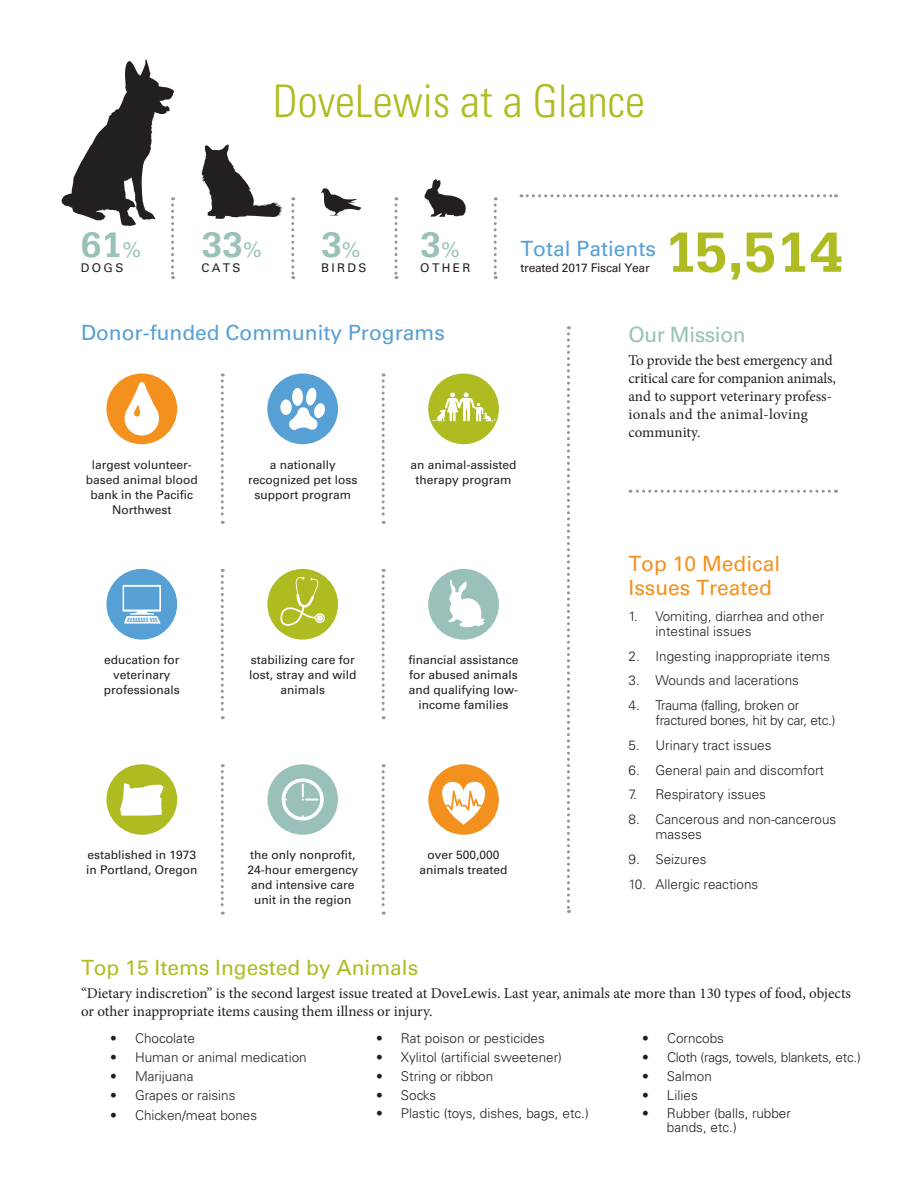
<style>
.page{position:relative;width:918px;height:1188px;background:#fff}
.page>*{position:absolute;margin:0;border:0;box-sizing:border-box;transform-origin:0 0}
.Body_Copy_-_NEW__201{font:700 60px "Serifa";color:#aebc21}
.Body_Copy_-_NEW__201-2{font:300 condensed 45px "Univers";color:#aebc21}
.Body_Copy_-_NEW__201-3{font:700 37.5px "Serifa";color:#99c1b9}
.Body_Copy_-_NEW__201-4{font:21px "Univers";color:#56a0d5}
.Body_Copy_-_NEW__201-5{font:21px "Univers";color:#aebc21}
.Body_Copy_-_NEW__201-6{font:21px/24px "Univers";color:#f4901d}
.Body_Copy_-_NEW__201-7{font:21px "Univers";letter-spacing:-.02em;color:#99c1b9}
.Body_Copy_-_NEW__201-8{font:15px/18px "Minion Pro";letter-spacing:-.005em;color:#231f20}
.Body_Copy_Uni_-_NEW{font:300 13.5px/15px "Univers";color:#231f20}
.Body_Copy_Uni_-_NEW-2{font:300 13.5px/15px "Univers";letter-spacing:-.02em;color:#231f20}
.Body_Copy_-_NEW__201-9{font:12px/15px "Univers";color:#231f20;text-align:center}
.Body_Copy_-_NEW__201-10{font:12px "Univers";letter-spacing:-.02em;color:#231f20}
</style>
<div class="page">
<svg style="left:521px;top:194px;width:315px;height:3px"></svg>
<svg style="left:61px;top:59px;width:113px;height:220px"></svg>
<svg style="left:382px;top:374px;width:3px;height:150px"></svg>
<svg style="left:630px;top:490px;width:199px;height:3px"></svg>
<svg style="left:567px;top:326px;width:3px;height:587px"></svg>
<svg style="left:382px;top:569px;width:3px;height:150px"></svg>
<svg style="left:382px;top:764px;width:3px;height:151px"></svg>
<svg style="left:221px;top:374px;width:3px;height:150px"></svg>
<svg style="left:221px;top:569px;width:3px;height:150px"></svg>
<svg style="left:221px;top:764px;width:3px;height:151px"></svg>
<svg style="left:291px;top:197px;width:3px;height:82px"></svg>
<svg style="left:394px;top:197px;width:3px;height:82px"></svg>
<svg style="left:494px;top:197px;width:3px;height:82px"></svg>
<svg style="left:321px;top:188px;width:41px;height:28px"></svg>
<svg style="left:425px;top:179px;width:41px;height:38px"></svg>
<svg style="left:201px;top:144px;width:82px;height:75px"></svg>
<div style="left:106px;top:374px;width:71px;height:70px;background:#f4901d;border-radius:50%"></div>
<svg style="left:124px;top:382px;width:35px;height:54px"></svg>
<div style="left:267px;top:374px;width:71px;height:70px;background:#56a0d5;border-radius:50%"></div>
<div style="left:280px;top:399px;width:12px;height:16px;background:#fff;border-radius:50%"></div>
<svg style="left:289px;top:387px;width:36px;height:43px"></svg>
<div style="left:428px;top:374px;width:71px;height:70px;background:#aebc21;border-radius:50%"></div>
<svg style="left:432px;top:393px;width:63px;height:28px"></svg>
<div style="left:106px;top:569px;width:71px;height:71px;background:#56a0d5;border-radius:50%"></div>
<svg style="left:123px;top:585px;width:38px;height:39px"></svg>
<div style="left:267px;top:569px;width:71px;height:71px;background:#aebc21;border-radius:50%"></div>
<svg style="left:280px;top:577px;width:45px;height:49px"></svg>
<div style="left:428px;top:569px;width:71px;height:71px;background:#99c1b9;border-radius:50%"></div>
<svg style="left:448px;top:579px;width:37px;height:48px"></svg>
<div style="left:106px;top:764px;width:71px;height:71px;background:#aebc21;border-radius:50%"></div>
<svg style="left:120px;top:783px;width:43px;height:33px"></svg>
<div style="left:267px;top:764px;width:71px;height:71px;background:#99c1b9;border-radius:50%"></div>
<svg style="left:281px;top:778px;width:43px;height:43px"></svg>
<div style="left:428px;top:764px;width:71px;height:71px;background:#f4901d;border-radius:50%"></div>
<svg style="left:442px;top:782px;width:43px;height:43px"></svg>
<p class="Body_Copy_-_NEW__201-2" style="left:273px;top:74px;width:374px">DoveLewis at a Glance</p>
<p class="Body_Copy_-_NEW__201-3" style="left:81px;top:223px;width:43px">61</p>
<p class="Body_Copy_-_NEW__201-9" style="left:81px;top:261px;width:44px">DOGS</p>
<p class="Body_Copy_-_NEW__201-7" style="left:123px;top:238px;width:20px">%</p>
<p class="Body_Copy_-_NEW__201-3" style="left:201px;top:223px;width:43px">33</p>
<p class="Body_Copy_-_NEW__201-9" style="left:201px;top:261px;width:41px">CATS</p>
<p class="Body_Copy_-_NEW__201-7" style="left:243px;top:238px;width:20px">%</p>
<p class="Body_Copy_-_NEW__201-3" style="left:321px;top:223px;width:22px">3</p>
<p class="Body_Copy_-_NEW__201-9" style="left:321px;top:261px;width:47px">BIRDS</p>
<p class="Body_Copy_-_NEW__201-7" style="left:342px;top:238px;width:20px">%</p>
<p class="Body_Copy_-_NEW__201-3" style="left:420px;top:223px;width:22px">3</p>
<p class="Body_Copy_-_NEW__201-9" style="left:420px;top:261px;width:52px">OTHER</p>
<p class="Body_Copy_-_NEW__201-7" style="left:441px;top:238px;width:20px">%</p>
<p class="Body_Copy_-_NEW__201-4" style="left:520px;top:236px;width:137px">Total Patients</p>
<p class="Body_Copy_-_NEW__201-10" style="left:520px;top:260px;width:131px">treated 2017 Fiscal Year</p>
<p class="Body_Copy_-_NEW__201" style="left:664px;top:217px;width:180px">15,514</p>
<p class="Body_Copy_-_NEW__201-4" style="left:81px;top:321px;width:365px">Donor-funded Community Programs</p>
<p class="Body_Copy_-_NEW__201-9" style="left:86px;top:457px;width:114px">largest volunteer&shy;based animal blood bank in the Pacific<br>Northwest</p>
<p class="Body_Copy_-_NEW__201-9" style="left:248px;top:457px;width:111px">a nationally recognized pet loss support program</p>
<p class="Body_Copy_-_NEW__201-9" style="left:411px;top:457px;width:108px">an animal-assisted therapy program</p>
<p class="Body_Copy_-_NEW__201-9" style="left:104px;top:652px;width:78px">education for veterinary professionals</p>
<p class="Body_Copy_-_NEW__201-9" style="left:249px;top:652px;width:109px">stabilizing care for lost, stray and wild animals</p>
<p class="Body_Copy_-_NEW__201-9" style="left:409px;top:652px;width:112px">financial assistance for abused animals and qualifying low&shy;income families</p>
<p class="Body_Copy_-_NEW__201-9" style="left:86px;top:848px;width:113px;text-align:left">established in 1973 in Portland, Oregon</p>
<p class="Body_Copy_-_NEW__201-9" style="left:247px;top:848px;width:112px">the only nonprofit,<br>24-hour emergency and intensive care unit in the region</p>
<p class="Body_Copy_-_NEW__201-9" style="left:420px;top:848px;width:90px">over 500,000 animals treated</p>
<p class="Body_Copy_-_NEW__201-7" style="left:628px;top:322px;width:119px">Our Mission</p>
<p class="Body_Copy_-_NEW__201-8" style="left:628px;top:352px;width:209px">To provide the best emergency and critical care for companion animals, and to support veterinary profess&shy;ionals and the animal-loving community.</p>
<p class="Body_Copy_-_NEW__201-6" style="left:628px;top:551px;width:153px">Top 10 Medical<br>Issues Treated</p>
<p class="Body_Copy_Uni_-_NEW" style="left:656px;top:609px;width:170px;text-indent:-27px">1. Vomiting, diarrhea and other intestinal issues</p>
<p class="Body_Copy_Uni_-_NEW" style="left:628px;top:648px;width:203px">2. Ingesting inappropriate items</p>
<p class="Body_Copy_Uni_-_NEW" style="left:628px;top:673px;width:172px">3. Wounds and lacerations</p>
<p class="Body_Copy_Uni_-_NEW-2" style="left:656px;top:698px;width:182px;text-indent:-27px">4. Trauma (falling, broken or fractured bones, hit by car, etc.)</p>
<p class="Body_Copy_Uni_-_NEW" style="left:628px;top:738px;width:145px">5. Urinary tract issues</p>
<p class="Body_Copy_Uni_-_NEW" style="left:628px;top:762px;width:197px">6. General pain and discomfort</p>
<p class="Body_Copy_Uni_-_NEW" style="left:628px;top:787px;width:139px">7. Respiratory issues</p>
<p class="Body_Copy_Uni_-_NEW" style="left:656px;top:812px;width:182px;text-indent:-27px">8. Cancerous and non-cancerous masses</p>
<p class="Body_Copy_Uni_-_NEW" style="left:628px;top:852px;width:80px">9. Seizures</p>
<p class="Body_Copy_Uni_-_NEW" style="left:628px;top:876px;width:131px">10. Allergic reactions</p>
<p class="Body_Copy_-_NEW__201-5" style="left:81px;top:955px;width:339px">Top 15 Items Ingested by Animals</p>
<p class="Body_Copy_-_NEW__201-8" style="left:81px;top:984px;width:772px">“Dietary indiscretion” is the second largest issue treated at DoveLewis. Last year, animals ate more than 130 types of food, objects or other inappropriate items causing them illness or injury.</p>
<p class="Body_Copy_Uni_-_NEW" style="left:110px;top:1031px;width:86px">• Chocolate</p>
<p class="Body_Copy_Uni_-_NEW" style="left:110px;top:1050px;width:198px">• Human or animal medication</p>
<p class="Body_Copy_Uni_-_NEW" style="left:110px;top:1069px;width:85px">• Marijuana</p>
<p class="Body_Copy_Uni_-_NEW" style="left:110px;top:1087px;width:127px">• Grapes or raisins</p>
<p class="Body_Copy_Uni_-_NEW" style="left:110px;top:1108px;width:148px">• Chicken/meat bones</p>
<p class="Body_Copy_Uni_-_NEW" style="left:642px;top:1031px;width:83px">• Corncobs</p>
<p class="Body_Copy_Uni_-_NEW-2" style="left:642px;top:1050px;width:220px">• Cloth (rags, towels, blankets, etc.)</p>
<p class="Body_Copy_Uni_-_NEW" style="left:642px;top:1069px;width:71px">• Salmon</p>
<p class="Body_Copy_Uni_-_NEW" style="left:642px;top:1087px;width:57px">• Lilies</p>
<p class="Body_Copy_Uni_-_NEW" style="left:667px;top:1107px;width:125px;line-height:13.5px;text-indent:-25px">• Rubber (balls, rubber bands, etc.)</p>
<p class="Body_Copy_Uni_-_NEW" style="left:376px;top:1031px;width:170px">• Rat poison or pesticides</p>
<p class="Body_Copy_Uni_-_NEW" style="left:376px;top:1050px;width:187px">• Xylitol (artificial sweetener)</p>
<p class="Body_Copy_Uni_-_NEW" style="left:376px;top:1069px;width:119px">• String or ribbon</p>
<p class="Body_Copy_Uni_-_NEW" style="left:376px;top:1087px;width:62px">• Socks</p>
<p class="Body_Copy_Uni_-_NEW" style="left:376px;top:1106px;width:214px">• Plastic (toys, dishes, bags, etc.)</p>
</div>
